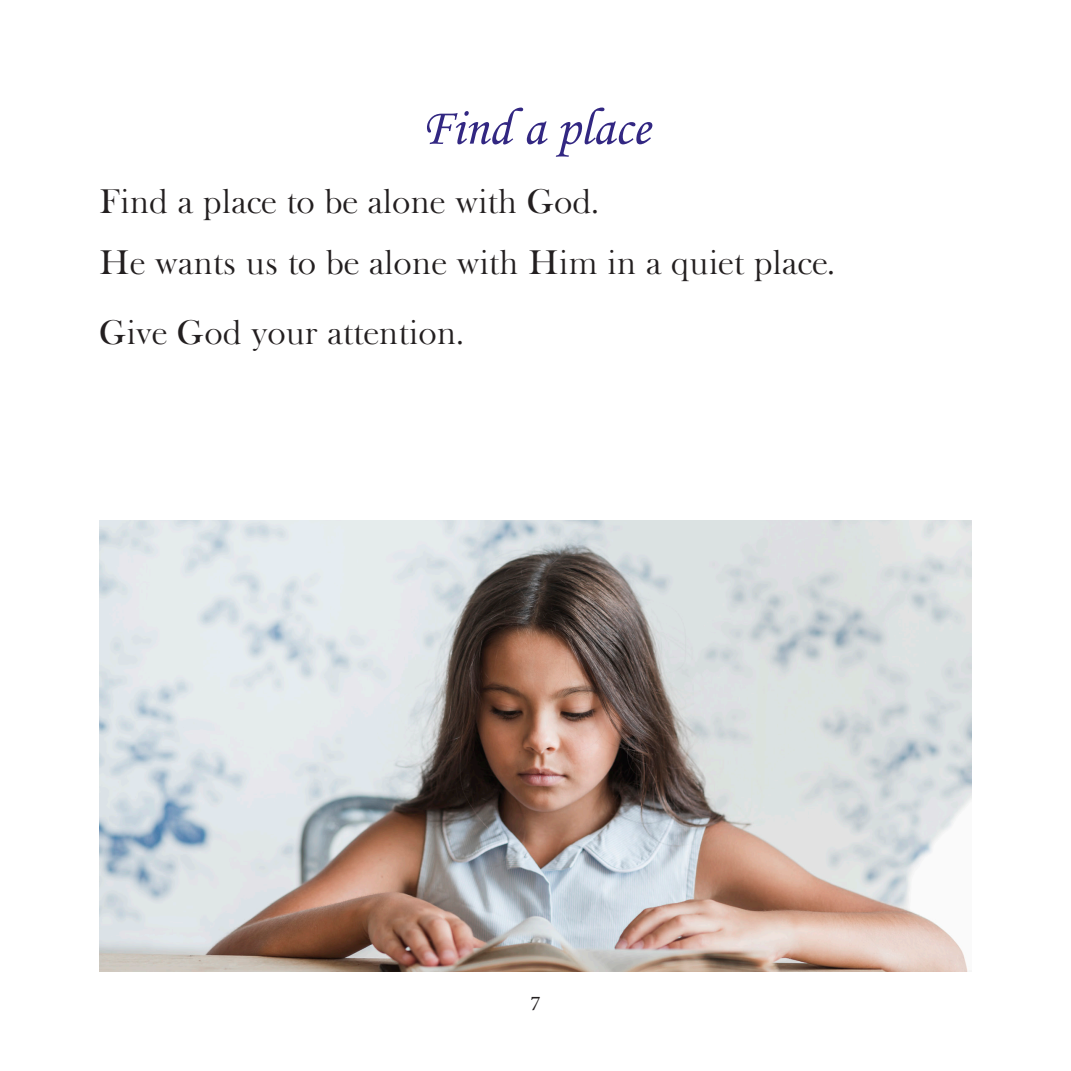
<style>
.page{position:relative;width:1071px;height:1071px;background:#fff}
.page>*{position:absolute;margin:0;border:0;box-sizing:border-box;transform-origin:0 0}
.t1{font:52.5px "Monotype Corsiva";color:#322782}
.t2{font:35px "Open Baskerville 0.0.53";color:#231f20}
.t3{font:21px "Minion Pro";color:#231f20}
</style>
<div class="page">
<img style="left:99px;top:521px;width:873px;height:451px">
<p class="t1" style="left:421px;top:96px;width:230px">Find a place</p>
<p class="t2" style="left:99px;top:181px;width:501px">Find a place to be alone with God.</p>
<p class="t2" style="left:99px;top:242px;width:737px">He wants us to be alone with Him in a quiet place.</p>
<p class="t2" style="left:99px;top:312px;width:366px">Give God your attention.</p>
<p class="t3" style="left:530px;top:990px;width:12px">7</p>
</div>
